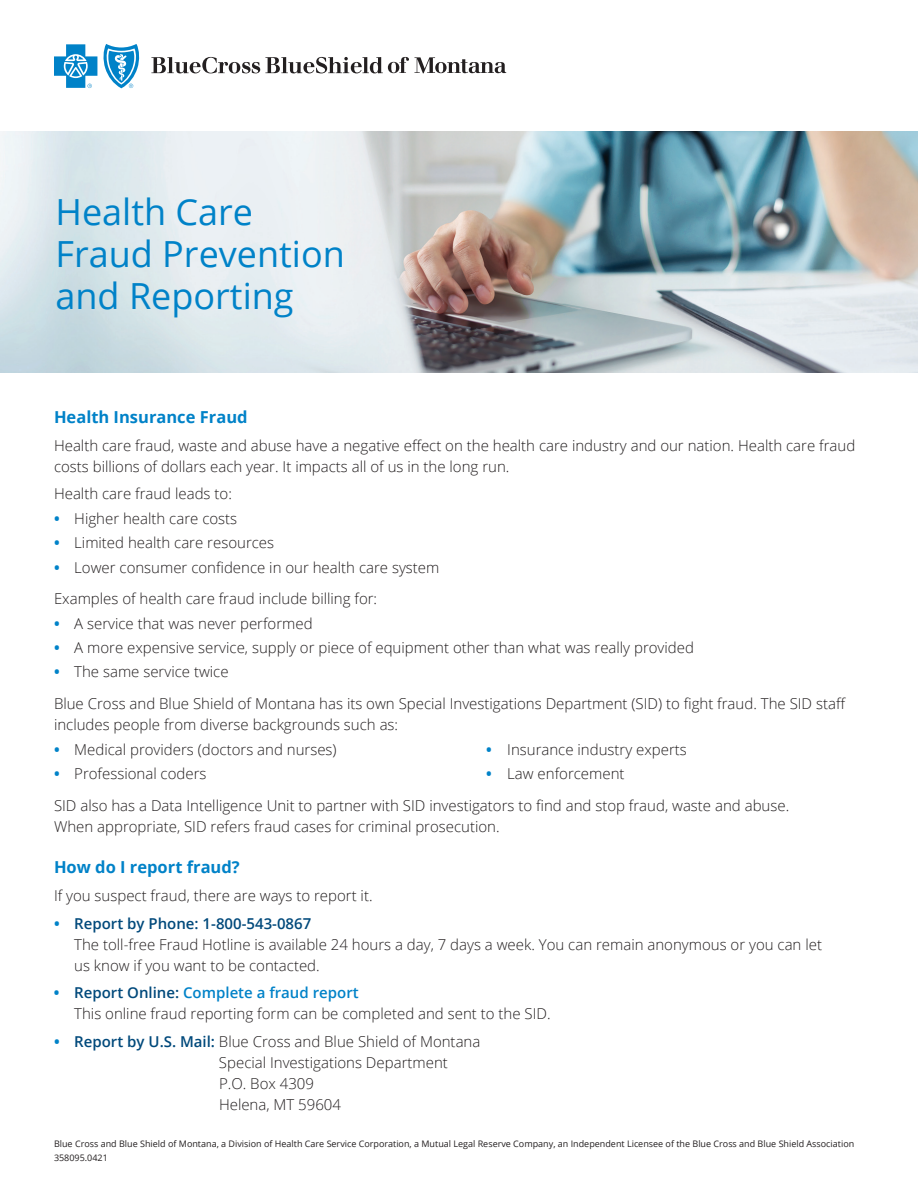
<style>
.page{position:relative;width:918px;height:1188px;background:#fff}
.page>*{position:absolute;margin:0;border:0;box-sizing:border-box;transform-origin:0 0}
.t1{font:36px/42px "Open Sans";color:#0082c8}
.t2{font:700 16.5px "Open Sans";color:#0082c8}
.t3{font:300 15px/21px "Open Sans";color:#231f20}
.t4{font:9px/14.2px "Open Sans";color:#231f20}
.s1{font-weight:700;color:#0082c8}
.s2{font-weight:600;color:#00497b}
.s3{font-weight:600;color:#0082c8}
</style>
<div class="page">
<img style="left:0;top:132px;width:918px;height:241px">
<svg style="left:54px;top:44px;width:43px;height:44px"></svg>
<svg style="left:103px;top:44px;width:37px;height:44px"></svg>
<svg style="left:151px;top:57px;width:355px;height:16px"></svg>
<h1 class="t1" style="left:56px;top:190px;width:291px">Health Care<br>Fraud Prevention and Reporting</h1>
<p class="t2" style="left:54px;top:405px;width:195px">Health Insurance Fraud</p>
<p class="t3" style="left:54px;top:434px;width:803px">Health care fraud, waste and abuse have a negative effect on the health care industry and our nation. Health care fraud costs billions of dollars each year. It impacts all of us in the long run.</p>
<p class="t3" style="left:54px;top:483px;width:179px">Health care fraud leads to:</p>
<p class="t3" style="left:54px;top:507px;width:185px"><span class="s1">•</span> Higher health care costs</p>
<p class="t3" style="left:54px;top:532px;width:222px"><span class="s1">•</span> Limited health care resources</p>
<p class="t3" style="left:54px;top:551px;width:387px;line-height:31.8px"><span class="s1">•</span> Lower consumer confidence in our health care system<br>Examples of health care fraud include billing for:</p>
<p class="t3" style="left:54px;top:612px;width:260px"><span class="s1">•</span> A service that was never performed</p>
<p class="t3" style="left:54px;top:637px;width:642px"><span class="s1">•</span> A more expensive service, supply or piece of equipment other than what was really provided</p>
<p class="t3" style="left:54px;top:656px;width:793px;line-height:31.8px"><span class="s1">•</span> The same service twice<br>Blue Cross and Blue Shield of Montana has its own Special Investigations Department (SID) to fight fraud. The SID staff</p>
<p class="t3" style="left:54px;top:714px;width:346px">includes people from diverse backgrounds such as:</p>
<p class="t3" style="left:54px;top:738px;width:284px"><span class="s1">•</span> Medical providers (doctors and nurses)</p>
<p class="t3" style="left:486px;top:738px;width:202px"><span class="s1">•</span> Insurance industry experts</p>
<p class="t3" style="left:54px;top:763px;width:154px"><span class="s1">•</span> Professional coders</p>
<p class="t3" style="left:54px;top:757px;width:737px;line-height:31.8px;text-indent:432px"><span class="s1">•</span> Law enforcement<br>SID also has a Data Intelligence Unit to partner with SID investigators to find and stop fraud, waste and abuse.</p>
<p class="t3" style="left:54px;top:815px;width:447px">When appropriate, SID refers fraud cases for criminal prosecution.</p>
<p class="t2" style="left:54px;top:855px;width:187px">How do I report fraud?</p>
<p class="t3" style="left:54px;top:885px;width:320px">If you suspect fraud, there are ways to report it.</p>
<p class="t3" style="left:74px;top:912px;width:749px;text-indent:-20px"><span class="s1">•</span> <span class="s2">Report by Phone: 1-800-543-0867<br></span>The toll-free Fraud Hotline is available 24 hours a day, 7 days a week. You can remain anonymous or you can let us know if you want to be contacted.</p>
<p class="t3" style="left:74px;top:982px;width:478px;text-indent:-20px"><span class="s1">•</span> <span class="s2">Report Online:</span> <span class="s3">Complete a fraud report<br></span>This online fraud reporting form can be completed and sent to the SID.</p>
<p class="t3" style="left:219px;top:1031px;width:263px;text-indent:-165px"><span class="s1">•</span> <span class="s2">Report by U.S. Mail:</span> Blue Cross and Blue Shield of Montana<br>Special Investigations Department<br>P.O. Box 4309<br>Helena, MT 59604</p>
<p class="t4" style="left:54px;top:1136px;width:802px">Blue Cross and Blue Shield of Montana, a Division of Health Care Service Corporation, a Mutual Legal Reserve Company, an Independent Licensee of the Blue Cross and Blue Shield Association<br>358095.0421</p>
</div>
